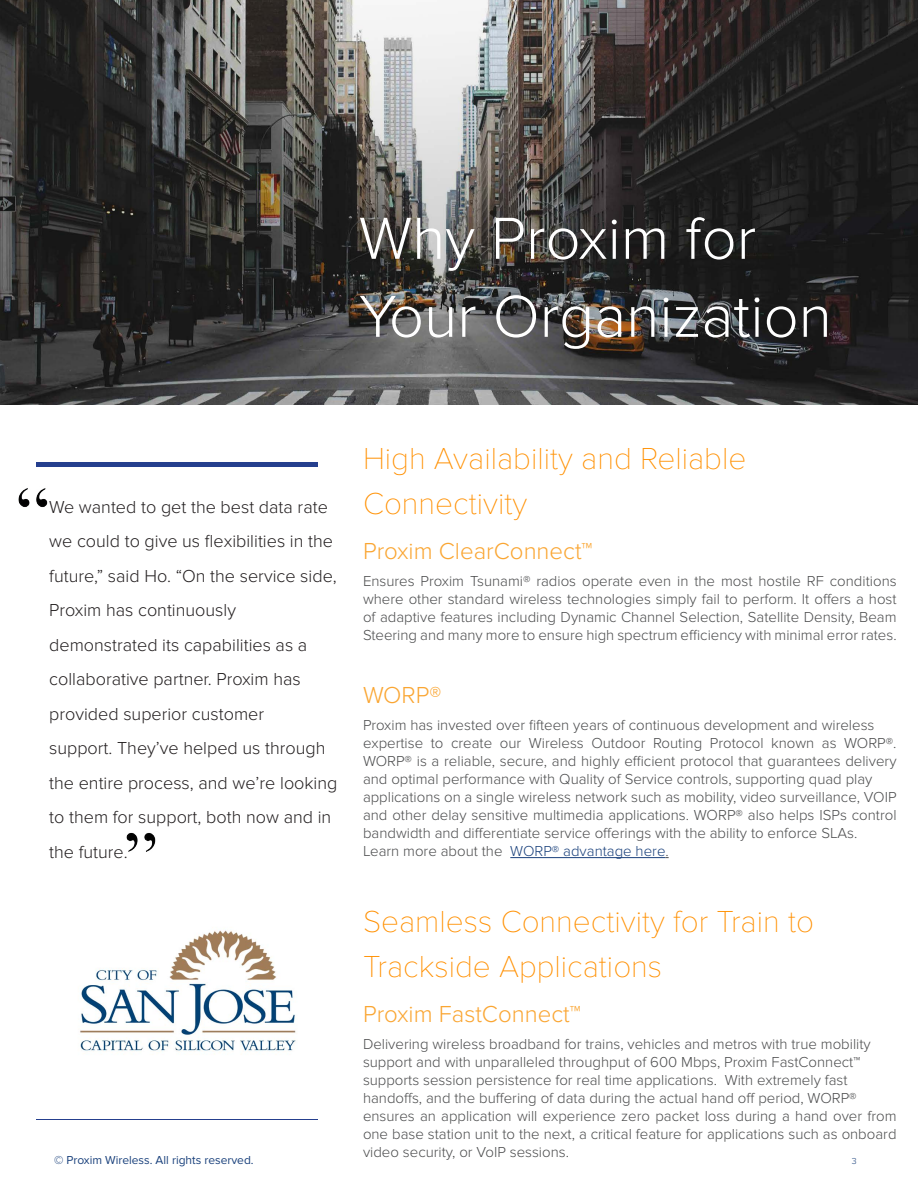
<style>
.page{position:relative;width:918px;height:1188px;background:#fff}
.page>*{position:absolute;margin:0;border:0;box-sizing:border-box;transform-origin:0 0}
.t1{font:300 61.5px/78px "Proxima Nova";color:#fff}
.t2{font:100 31.5px "Proxima Nova T";color:#ff9000}
.t3{font:300 24px "Proxima Nova";color:#faa633}
.bullets2{font:300 18px/34.5px "Proxima Nova";color:#231f20}
.t4{font:300 15px/18px "Proxima Nova";color:#4b4c4d;text-align:justify}
.t5{font:12px "Proxima Nova";color:#1a417c}
.t6{font:300 9px "Proxima Nova";color:#1a417c}
.s1{color:#1a417c}
</style>
<div class="page">
<svg style="left:0;top:0;width:918px;height:1px"></svg>
<hr style="left:510px;top:857px;width:155px;height:1px;background:#1a417c">
<div style="left:36px;top:462px;width:281px;height:5px;background:#253f8e"></div>
<hr style="left:36px;top:1119px;width:281px;height:1px;background:#253f8e">
<img style="left:18px;top:488px;width:30px;height:20px">
<img style="left:126px;top:832px;width:30px;height:20px">
<img style="left:0;top:1px;width:918px;height:403px">
<img style="left:80px;top:930px;width:216px;height:122px">
<p class="t1" style="left:359px;top:200px;width:475px">Why Proxim for<br>Your Organization</p>
<p class="bullets2" style="left:49px;top:490px;width:289px">We wanted to get the best data rate we could to give us flexibilities in the future,” said Ho. “On the service side, Proxim has continuously</p>
<p class="bullets2" style="left:49px;top:628px;width:260px">demonstrated its capabilities as a</p>
<p class="bullets2" style="left:49px;top:662px;width:253px">collaborative partner. Proxim has</p>
<p class="bullets2" style="left:49px;top:697px;width:216px">provided superior customer</p>
<p class="bullets2" style="left:49px;top:731px;width:290px">support. They’ve helped us through the entire process, and we’re looking to them for support, both now and in the future.</p>
<p class="t2" style="left:363px;top:440px;width:385px">High Availability and Reliable</p>
<p class="t2" style="left:363px;top:485px;width:166px">Connectivity</p>
<p class="t3" style="left:363px;top:537px;width:231px">Proxim ClearConnect™</p>
<p class="t4" style="left:363px;top:572px;width:535px">Ensures Proxim Tsunami® radios operate even in the most hostile RF conditions where other standard wireless technologies simply fail to perform. It offers a host of adaptive features including Dynamic Channel Selection, Satellite Density, Beam Steering and many more to ensure high spectrum efficiency with minimal error rates.</p>
<p class="t3" style="left:363px;top:681px;width:80px">WORP®</p>
<p class="t4" style="left:363px;top:716px;width:513px">Proxim has invested over fifteen years of continuous development and wireless</p>
<p class="t4" style="left:363px;top:734px;width:535px">expertise to create our Wireless Outdoor Routing Protocol known as WORP®.<br>WORP® is a reliable, secure, and highly efficient protocol that guarantees delivery and optimal performance with Quality of Service controls, supporting quad play</p>
<p class="t4" style="left:363px;top:788px;width:535px">applications on a single wireless network such as mobility, video surveillance, VOIP and other delay sensitive multimedia applications. WORP® also helps ISPs control bandwidth and differentiate service offerings with the ability to enforce SLAs.</p>
<p class="t4" style="left:363px;top:842px;width:307px">Learn more about the <span class="s1">WORP® advantage here</span>.</p>
<p class="t2" style="left:363px;top:904px;width:453px">Seamless Connectivity for Train to</p>
<p class="t2" style="left:363px;top:949px;width:301px">Trackside Applications</p>
<p class="t3" style="left:363px;top:1000px;width:219px">Proxim FastConnect™</p>
<p class="t4" style="left:363px;top:1035px;width:509px">Delivering wireless broadband for trains, vehicles and metros with true mobility</p>
<p class="t4" style="left:363px;top:1053px;width:499px">support and with unparalleled throughput of 600 Mbps, Proxim FastConnect™</p>
<p class="t4" style="left:363px;top:1071px;width:486px">supports session persistence for real time applications. With extremely fast</p>
<p class="t4" style="left:363px;top:1089px;width:495px">handoffs, and the buffering of data during the actual hand off period, WORP®</p>
<p class="t4" style="left:363px;top:1107px;width:535px">ensures an application will experience zero packet loss during a hand over from one base station unit to the next, a critical feature for applications such as onboard video security, or VoIP sessions.</p>
<p class="t5" style="left:54px;top:1153px;width:201px">© Proxim Wireless. All rights reserved.</p>
<p class="t6" style="left:852px;top:1156px;width:6px">3</p>
</div>
